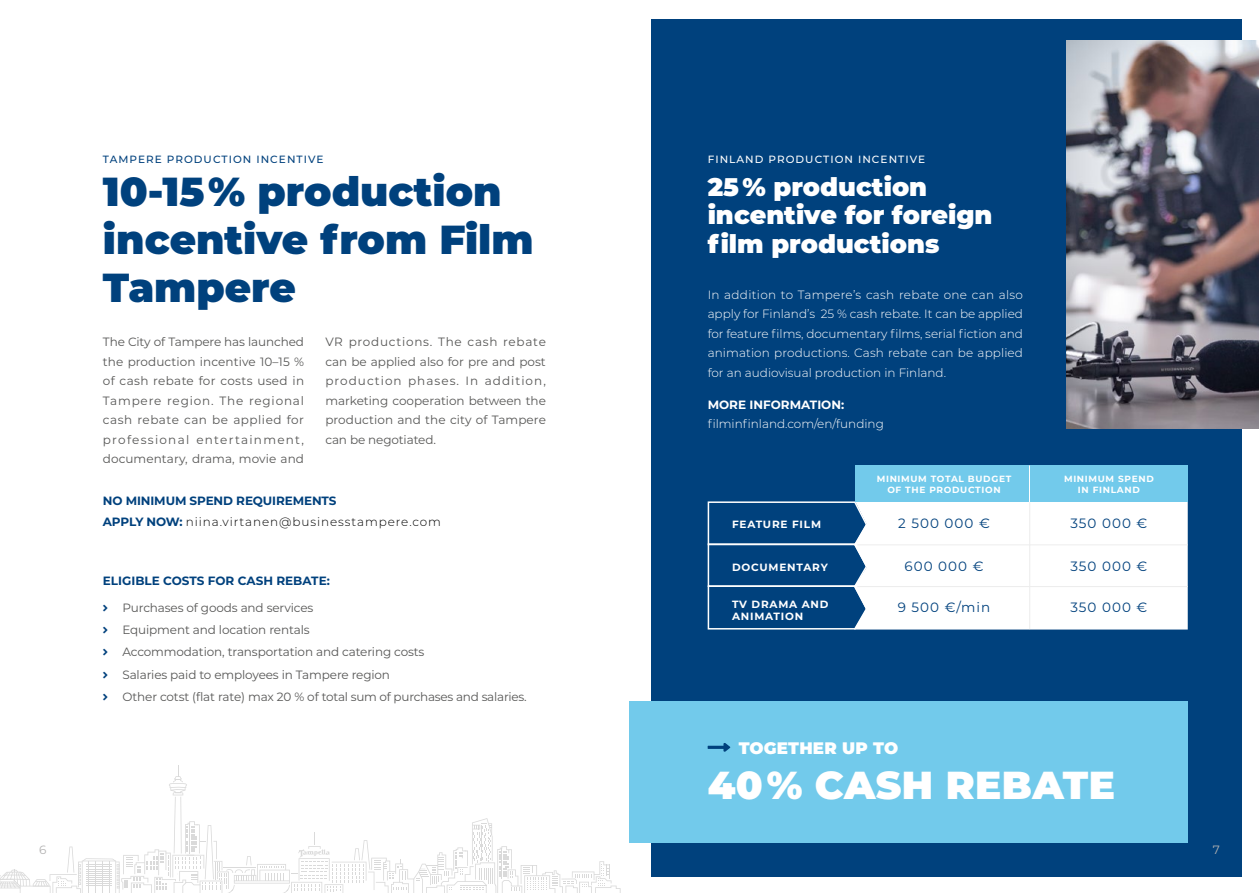
<style>
.page{position:relative;width:1259px;height:893px;background:#fff}
.page>*{position:absolute;margin:0;border:0;box-sizing:border-box;transform-origin:0 0}
.t1{font:900 40.5px/48px "Montserrat";color:#00417d}
.t2{font:900 39px "Montserrat";letter-spacing:.01em;color:#fff}
.t3{font:900 25.5px/28.5px "Montserrat";color:#fff}
.t4{font:900 16.65px "Montserrat";letter-spacing:.01em;color:#fff}
.t5{font:13.5px "Montserrat";letter-spacing:.075em;color:#00417d}
.t6{font:12px/19.5px "Montserrat";letter-spacing:-.01em;color:#575756;text-align:justify}
.t7{font:300 12px/19.5px "Montserrat";color:#fff;text-align:justify}
.t8{font:700 12px "Montserrat";letter-spacing:-.01em;color:#00417d}
.t9{font:300 12px "Montserrat";letter-spacing:.075em;color:#000}
.t10{font:700 12px "Montserrat";color:#fff}
.t11{font:12px "Montserrat";color:#b3b2b2}
.t12{font:700 10.5px/12px "Montserrat";letter-spacing:.075em;color:#fff}
.t13{font:500 10.5px "Montserrat";letter-spacing:.1em;color:#00417d}
.t14{font:500 10.5px "Montserrat";letter-spacing:.1em;color:#fff}
.t15{font:700 9px/10.8px "Montserrat";letter-spacing:.075em;color:#fff;text-align:center}
.s1{font-weight:700;color:#00417d}
</style>
<div class="page">
<div style="left:651px;top:19px;width:590px;height:857px;background:#00417d"></div>
<svg style="left:0;top:765px;width:620px;height:128px"></svg>
<img style="left:1066px;top:40px;width:193px;height:388px">
<div style="left:868px;top:465px;width:319px;height:164px;background:#fff"></div>
<div style="left:1030px;top:465px;width:157px;height:36px;background:#72caeb"></div>
<hr style="left:1029px;top:502px;width:1px;height:127px;background:#ededed">
<svg style="left:707px;top:501px;width:161px;height:129px"></svg>
<hr style="left:857px;top:544px;width:330px;height:1px;background:#ededed">
<hr style="left:857px;top:586px;width:330px;height:1px;background:#ededed">
<div style="left:855px;top:465px;width:174px;height:36px;background:#72caeb"></div>
<div style="left:629px;top:701px;width:558px;height:141px;background:#72caeb"></div>
<svg style="left:707px;top:743px;width:23px;height:9px"></svg>
<p class="t13" style="left:103px;top:152px;width:222px">TAMPERE PRODUCTION INCENTIVE</p>
<h1 class="t1" style="left:103px;top:165px;width:432px">10-15% production incentive from Film<br>Tampere</h1>
<p class="t6" style="left:103px;top:332px;width:203px">The City of Tampere has launched the production incentive 10–15 % of cash rebate for costs used in Tampere region. The regional cash rebate can be applied for professional entertainment, documentary, drama, movie and</p>
<p class="t6" style="left:325px;top:332px;width:222px">VR productions. The cash rebate can be applied also for pre and post production phases. In addition, marketing cooperation between the production and the city of Tampere can be negotiated.</p>
<p class="t8" style="left:103px;top:492px;width:235px">NO MINIMUM SPEND REQUIREMENTS</p>
<p class="t9" style="left:103px;top:514px;width:340px"><span class="s1">APPLY NOW:</span> niina.virtanen@businesstampere.com</p>
<p class="t8" style="left:103px;top:573px;width:228px">ELIGIBLE COSTS FOR CASH REBATE:</p>
<p class="t6" style="left:122px;top:596px;width:406px;line-height:22.2px;text-align:left">Purchases of goods and services<br>Equipment and location rentals<br>Accommodation, transportation and catering costs<br>Salaries paid to employees in Tampere region<br>Other cotst (flat rate) max 20 % of total sum of purchases and salaries.</p>
<p class="t14" style="left:707px;top:152px;width:219px">FINLAND PRODUCTION INCENTIVE</p>
<h3 class="t3" style="left:707px;top:171px;width:286px">25 % production incentive for foreign film productions</h3>
<p class="t7" style="left:707px;top:284px;width:317px">In addition to Tampere’s cash rebate one can also apply for Finland’s 25 % cash rebate. It can be applied for feature films, documentary films, serial fiction and animation productions. Cash rebate can be applied for an audiovisual production in Finland.</p>
<p class="t10" style="left:707px;top:396px;width:138px">MORE INFORMATION:</p>
<p class="t7" style="left:707px;top:414px;width:178px">filminfinland.com/en/funding</p>
<p class="t15" style="left:876px;top:473px;width:136px">MINIMUM TOTAL BUDGET<br>OF THE PRODUCTION</p>
<p class="t15" style="left:1064px;top:473px;width:91px">MINIMUM SPEND<br>IN FINLAND</p>
<p class="t12" style="left:732px;top:517px;width:90px">FEATURE FILM</p>
<p class="t12" style="left:732px;top:560px;width:97px">DOCUMENTARY</p>
<p class="t12" style="left:732px;top:597px;width:98px">TV DRAMA AND<br>ANIMATION</p>
<p class="t5" style="left:898px;top:513px;width:93px">2 500 000 €</p>
<p class="t5" style="left:904px;top:557px;width:80px">600 000 €</p>
<p class="t5" style="left:897px;top:598px;width:94px">9 500 €/min</p>
<p class="t5" style="left:1070px;top:598px;width:78px">350 000 €</p>
<p class="t5" style="left:1070px;top:513px;width:78px">350 000 €</p>
<p class="t5" style="left:1070px;top:557px;width:78px">350 000 €</p>
<h3 class="t4" style="left:738px;top:735px;width:161px">TOGETHER UP TO</h3>
<h2 class="t2" style="left:707px;top:755px;width:409px">40 % CASH REBATE</h2>
<p class="t11" style="left:39px;top:841px;width:9px">6</p>
<p class="t11" style="left:1213px;top:841px;width:9px">7</p>
</div>
